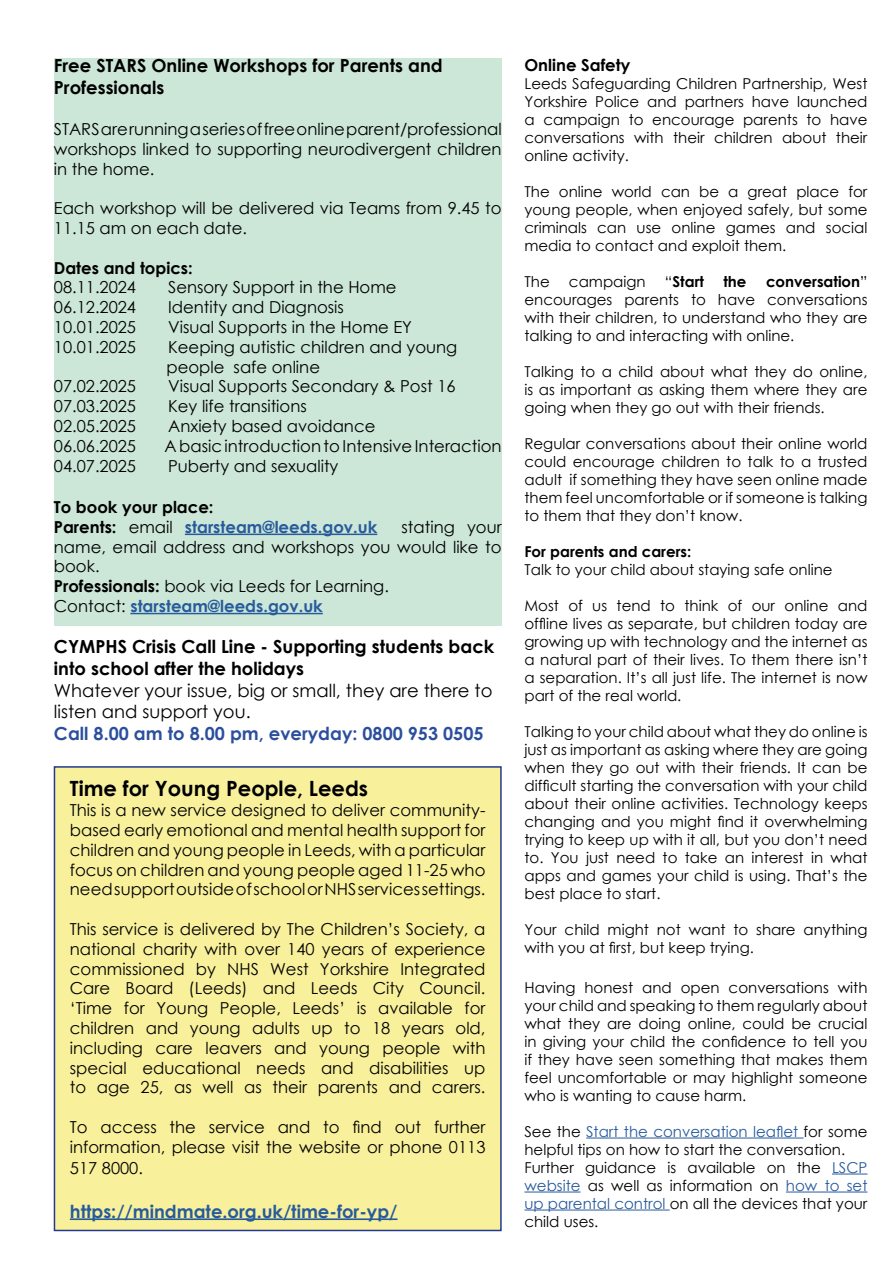
<style>
.page{position:relative;width:893px;height:1263px;background:#fff}
.page>*{position:absolute;margin:0;border:0;box-sizing:border-box;transform-origin:0 0}
.t1{font:700 21px "Century Gothic";color:#000}
.t2{font:700 18px/21.6px "Century Gothic";color:#000}
.t3{font:18px/21.6px "Century Gothic";color:#000}
.t4{font:700 18px "Century Gothic";color:#2b4f9e}
.t5{font:700 18px "Century Gothic";color:#275b9b}
.t6{font:16.5px/19.8px "Century Gothic";color:#020203;text-align:justify}
.t7{font:16.5px/19.8px "Century Gothic";color:#000}
.t8{font:700 16.5px/19.8px "Century Gothic";color:#000}
.t9{font:15px/18px "Century Gothic";color:#000;text-align:justify}
.t10{font:700 15px "Century Gothic";color:#000}
.s1{font-weight:400}
.s2{color:#275b9b}
.s3{font-weight:700}
.s4{font-weight:700;color:#275b9b}
</style>
<div class="page">
<div style="left:54px;top:58px;width:448px;height:567px;background:#cce6d8"></div>
<hr style="left:185px;top:534px;width:192px;height:1px;background:#275b9b">
<hr style="left:130px;top:613px;width:193px;height:1px;background:#275b9b">
<hr style="left:586px;top:1137px;width:218px;height:1px;background:#275b9b">
<hr style="left:832px;top:1173px;width:35px;height:1px;background:#275b9b">
<hr style="left:524px;top:1191px;width:57px;height:1px;background:#275b9b">
<hr style="left:786px;top:1191px;width:81px;height:1px;background:#275b9b">
<hr style="left:524px;top:1209px;width:146px;height:1px;background:#275b9b">
<div style="left:54px;top:766px;width:448px;height:465px;background:#f8f09b;border:2px solid #22398e"></div>
<hr style="left:70px;top:1218px;width:327px;height:2px;background:#275b9b">
<p class="t2" style="left:54px;top:54px;width:390px">Free STARS Online Workshops for Parents and<br>Professionals</p>
<p class="t7" style="left:54px;top:119px;width:449px;text-align:justify">STARS are running a series of free online parent/professional workshops linked to supporting neurodivergent children in the home.</p>
<p class="t7" style="left:54px;top:198px;width:449px">Each workshop will be delivered via Teams from 9.45 to<br>11.15 am on each date.</p>
<p class="t8" style="left:54px;top:257px;width:140px">Dates and topics:</p>
<p class="t7" style="left:54px;top:277px;width:84px">08.11.2024</p>
<p class="t7" style="left:168px;top:277px;width:230px">Sensory Support in the Home</p>
<p class="t7" style="left:54px;top:297px;width:84px">06.12.2024</p>
<p class="t7" style="left:168px;top:297px;width:177px">Identity and Diagnosis</p>
<p class="t7" style="left:54px;top:317px;width:84px">10.01.2025</p>
<p class="t7" style="left:168px;top:317px;width:245px">Visual Supports in the Home EY</p>
<p class="t7" style="left:54px;top:337px;width:84px">10.01.2025</p>
<p class="t7" style="left:166px;top:337px;width:292px">Keeping autistic children and young people safe online</p>
<p class="t7" style="left:54px;top:376px;width:84px">07.02.2025</p>
<p class="t7" style="left:168px;top:376px;width:289px">Visual Supports Secondary &amp; Post 16</p>
<p class="t7" style="left:54px;top:396px;width:84px">07.03.2025</p>
<p class="t7" style="left:168px;top:396px;width:140px">Key life transitions</p>
<p class="t7" style="left:54px;top:416px;width:84px">02.05.2025</p>
<p class="t7" style="left:168px;top:416px;width:209px">Anxiety based avoidance</p>
<p class="t7" style="left:54px;top:436px;width:84px">06.06.2025</p>
<p class="t7" style="left:164px;top:436px;width:339px">A basic introduction to Intensive Interaction</p>
<p class="t7" style="left:54px;top:455px;width:84px">04.07.2025</p>
<p class="t7" style="left:168px;top:455px;width:172px">Puberty and sexuality</p>
<p class="t8" style="left:54px;top:496px;width:325px">To book your place:<br>Parents: <span class="s1">email</span> <span class="s2">starsteam@leeds.gov.uk</span></p>
<p class="t7" style="left:54px;top:517px;width:449px;text-indent:348px">stating your name, email address and workshops you would like to book.<br><span class="s3">Professionals:</span> book via Leeds for Learning.<br>Contact: <span class="s4">starsteam@leeds.gov.uk</span></p>
<p class="t2" style="left:54px;top:635px;width:442px">CYMPHS Crisis Call Line - Supporting students back into school after the holidays</p>
<p class="t3" style="left:54px;top:679px;width:440px">Whatever your issue, big or small, they are there to listen and support you.</p>
<p class="t4" style="left:54px;top:719px;width:431px">Call 8.00 am to 8.00 pm, everyday: 0800 953 0505</p>
<h1 class="t1" style="left:70px;top:773px;width:300px">Time for Young People, Leeds</h1>
<p class="t6" style="left:70px;top:800px;width:417px">This is a new service designed to deliver community&shy;based early emotional and mental health support for children and young people in Leeds, with a particular focus on children and young people aged 11-25 who need support outside of school or NHS services settings.</p>
<p class="t6" style="left:70px;top:919px;width:417px">This service is delivered by The Children’s Society, a national charity with over 140 years of experience commissioned by NHS West Yorkshire Integrated Care Board (Leeds) and Leeds City Council. ‘Time for Young People, Leeds’ is available for children and young adults up to 18 years old, including care leavers and young people with special educational needs and disabilities up to age 25, as well as their parents and carers.</p>
<p class="t6" style="left:70px;top:1117px;width:417px">To access the service and to find out further information, please visit the website or phone 0113</p>
<p class="t6" style="left:70px;top:1158px;width:75px">517 8000.</p>
<p class="t5" style="left:70px;top:1197px;width:329px">https://mindmate.org.uk/time-for-yp/</p>
<p class="t8" style="left:524px;top:54px;width:107px">Online Safety</p>
<p class="t9" style="left:524px;top:74px;width:344px">Leeds Safeguarding Children Partnership, West Yorkshire Police and partners have launched a campaign to encourage parents to have conversations with their children about their online activity.</p>
<p class="t9" style="left:524px;top:182px;width:345px">The online world can be a great place for young people, when enjoyed safely, but some criminals can use online games and social media to contact and exploit them.</p>
<p class="t9" style="left:524px;top:272px;width:27px">The</p>
<p class="t9" style="left:569px;top:272px;width:78px">campaign</p>
<p class="t10" style="left:665px;top:270px;width:41px"><span class="s1">“</span>Start</p>
<p class="t10" style="left:723px;top:270px;width:25px">the</p>
<p class="t9" style="left:524px;top:272px;width:345px;text-indent:242px"><span class="s3">conversation</span>” encourages parents to have conversations with their children, to understand who they are talking to and interacting with online.</p>
<p class="t9" style="left:524px;top:362px;width:345px">Talking to a child about what they do online, is as important as asking them where they are going when they go out with their friends.</p>
<p class="t9" style="left:524px;top:434px;width:345px">Regular conversations about their online world could encourage children to talk to a trusted adult if something they have seen online made them feel uncomfortable or if someone is talking to them that they don’t know.</p>
<p class="t10" style="left:524px;top:540px;width:168px">For parents and carers:</p>
<p class="t9" style="left:524px;top:560px;width:310px">Talk to your child about staying safe online</p>
<p class="t9" style="left:524px;top:596px;width:345px">Most of us tend to think of our online and offline lives as separate, but children today are growing up with technology and the internet as a natural part of their lives. To them there isn’t a separation. It’s all just life. The internet is now part of the real world.</p>
<p class="t9" style="left:524px;top:722px;width:345px">Talking to your child about what they do online is just as important as asking where they are going when they go out with their friends. It can be difficult starting the conversation with your child about their online activities. Technology keeps changing and you might find it overwhelming trying to keep up with it all, but you don’t need to. You just need to take an interest in what apps and games your child is using. That’s the best place to start.</p>
<p class="t9" style="left:524px;top:920px;width:345px">Your child might not want to share anything with you at first, but keep trying.</p>
<p class="t9" style="left:524px;top:978px;width:345px">Having honest and open conversations with your child and speaking to them regularly about what they are doing online, could be crucial in giving your child the confidence to tell you if they have seen something that makes them feel uncomfortable or may highlight someone who is wanting to cause harm.</p>
<p class="t9" style="left:524px;top:1122px;width:345px;text-align:left">See the <span class="s2">Start the conversation leaflet</span> for some helpful tips on how to start the conversation.<br>Further guidance is available on the <span class="s2">LSCP website</span> as well as information on <span class="s2">how to set up parental control</span> on all the devices that your child uses.</p>
</div>
